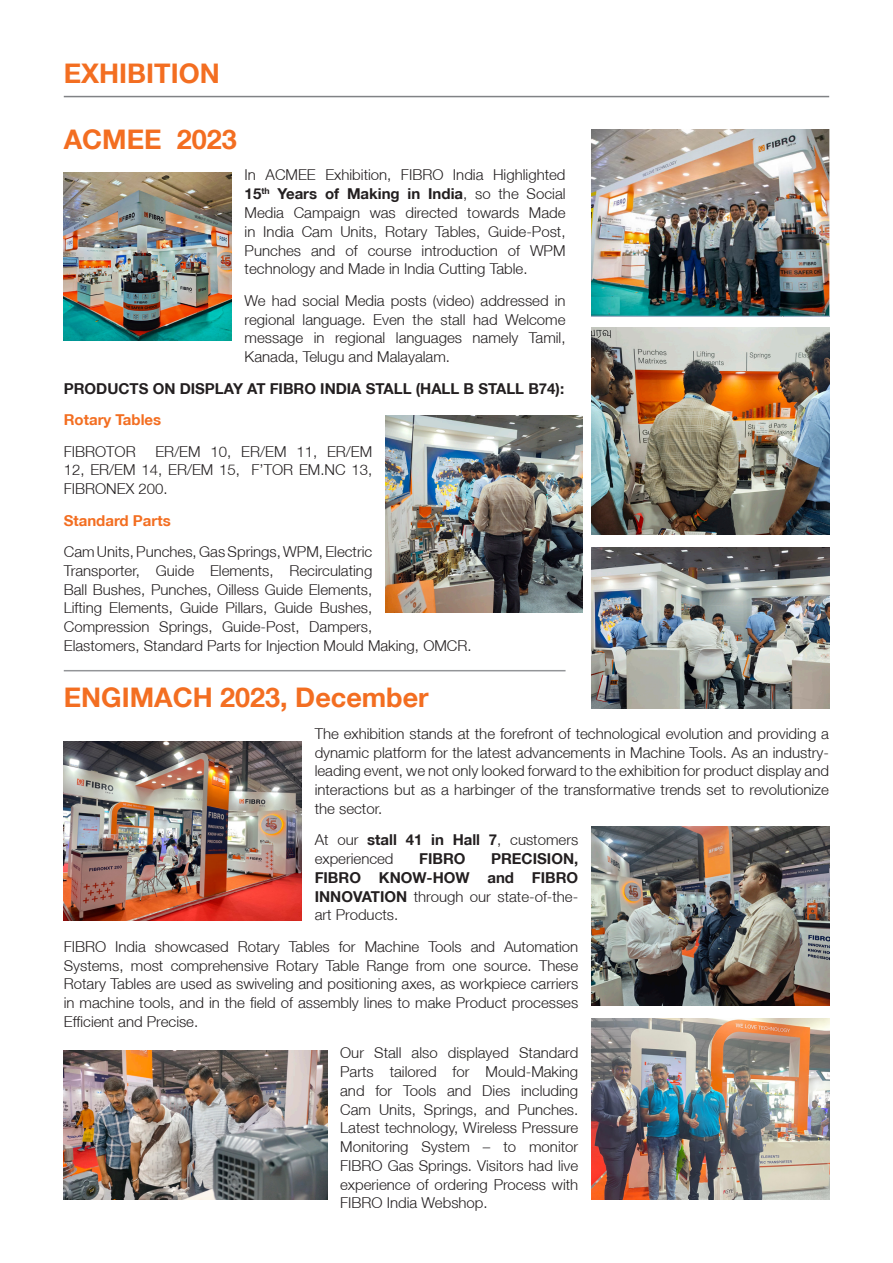
<style>
.page{position:relative;width:893px;height:1263px;background:#fff}
.page>*{position:absolute;margin:0;border:0;box-sizing:border-box;transform-origin:0 0}
.Body_copy{font:700 27px "Helvetica Neue LT";color:#f36e21}
.Headline{font:700 27px "Helvetica Neue LT";color:#f36e21}
.Body_copy-2{font:300 15px/18.8px "Helvetica Neue LT";color:#231f20;text-align:justify}
.Body_copy-3{font:700 15px/18.8px "Helvetica Neue LT";color:#231f20;text-align:justify}
.Body_copy-4{font:700 15px "Helvetica Neue LT";color:#f36e21}
.s1{font-weight:700}
.s2{font-weight:300}
</style>
<div class="page">
<hr style="left:64px;top:96px;width:765px;height:1px;background:#808285">
<img style="left:591px;top:328px;width:238px;height:206px">
<img style="left:385px;top:415px;width:197px;height:198px">
<img style="left:64px;top:172px;width:168px;height:168px">
<img style="left:591px;top:130px;width:238px;height:186px">
<img style="left:591px;top:547px;width:238px;height:161px">
<img style="left:591px;top:1018px;width:238px;height:181px">
<img style="left:64px;top:741px;width:238px;height:179px">
<img style="left:591px;top:826px;width:238px;height:179px">
<img style="left:64px;top:1051px;width:263px;height:148px">
<hr style="left:64px;top:670px;width:502px;height:1px;background:#939598">
<p class="Headline" style="left:64px;top:57px;width:157px">EXHIBITION</p>
<p class="Body_copy" style="left:64px;top:123px;width:175px">ACMEE 2023</p>
<p class="Body_copy-2" style="left:245px;top:165px;width:322px">In ACMEE Exhibition, FIBRO India Highlighted <span class="s1">15</span><sup>th</sup> <span class="s1">Years of Making in India</span>, so the Social Media Campaign was directed towards Made in India Cam Units, Rotary Tables, Guide-Post, Punches and of course introduction of WPM technology and Made in India Cutting Table.</p>
<p class="Body_copy-2" style="left:245px;top:291px;width:322px">We had social Media posts (video) addressed in regional language. Even the stall had Welcome message in regional languages namely Tamil, Kanada, Telugu and Malayalam.</p>
<p class="Body_copy-3" style="left:64px;top:378px;width:502px">PRODUCTS ON DISPLAY AT FIBRO INDIA STALL (HALL B STALL B74):</p>
<p class="Body_copy-4" style="left:64px;top:410px;width:99px">Rotary Tables</p>
<p class="Body_copy-2" style="left:64px;top:441px;width:73px">FIBROTOR</p>
<p class="Body_copy-2" style="left:64px;top:441px;width:310px;text-indent:92px">ER/EM 10, ER/EM 11, ER/EM 12, ER/EM 14, ER/EM 15, F’TOR EM.NC 13, FIBRONEX 200.</p>
<p class="Body_copy-4" style="left:64px;top:511px;width:108px">Standard Parts</p>
<p class="Body_copy-2" style="left:64px;top:542px;width:409px;text-align:left">Cam Units, Punches, Gas Springs, WPM, Electric<br>Transporter, Guide Elements, Recirculating<br>Ball Bushes, Punches, Oilless Guide Elements,<br>Lifting Elements, Guide Pillars, Guide Bushes,<br>Compression Springs, Guide-Post, Dampers,<br>Elastomers, Standard Parts for Injection Mould Making, OMCR.</p>
<p class="Body_copy" style="left:64px;top:681px;width:366px">ENGIMACH 2023, December</p>
<p class="Body_copy-2" style="left:315px;top:724px;width:516px">The exhibition stands at the forefront of technological evolution and providing a dynamic platform for the latest advancements in Machine Tools. As an industry&shy;leading event, we not only looked forward to the exhibition for product display and interactions but as a harbinger of the transformative trends set to revolutionize the sector.</p>
<p class="Body_copy-2" style="left:315px;top:830px;width:265px">At our <span class="s1">stall 41 in Hall 7</span>, customers experienced</p>
<p class="Body_copy-3" style="left:315px;top:849px;width:265px;text-indent:176px">PRECISION, FIBRO KNOW-HOW and FIBRO INNOVATION <span class="s2">through our state-of-the&shy;art Products.</span></p>
<p class="Body_copy-2" style="left:64px;top:937px;width:516px">FIBRO India showcased Rotary Tables for Machine Tools and Automation Systems, most comprehensive Rotary Table Range from one source. These Rotary Tables are used as swiveling and positioning axes, as workpiece carriers in machine tools, and in the field of assembly lines to make Product processes Efficient and Precise.</p>
<p class="Body_copy-2" style="left:340px;top:1043px;width:240px">Our Stall also displayed Standard Parts tailored for Mould-Making and for Tools and Dies including Cam Units, Springs, and Punches.<br>Latest technology, Wireless Pressure Monitoring System – to monitor FIBRO Gas Springs. Visitors had live experience of ordering Process with FIBRO India Webshop.</p>
<p class="Body_copy-3" style="left:419px;top:849px;width:48px">FIBRO</p>
</div>
